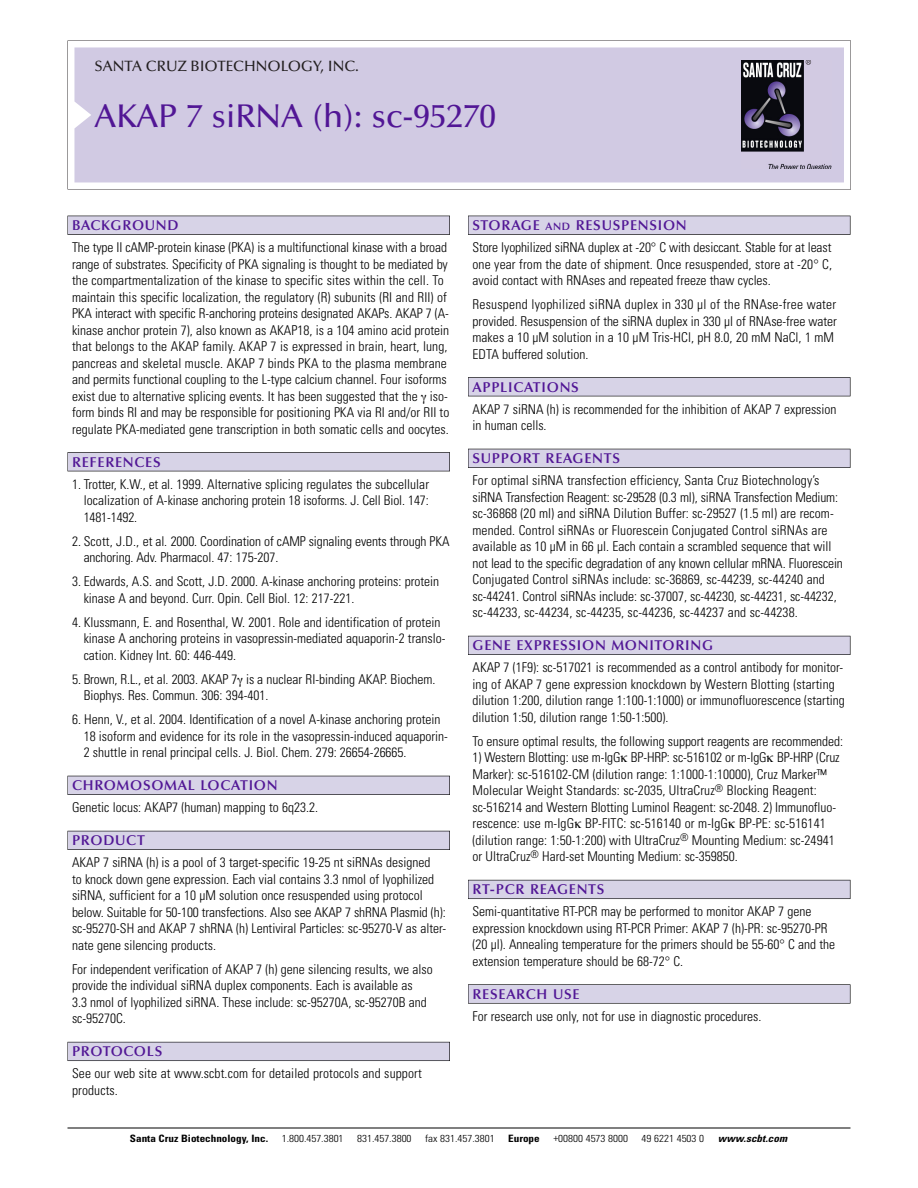
<style>
.page{position:relative;width:918px;height:1188px;background:#fff}
.page>*{position:absolute;margin:0;border:0;box-sizing:border-box;transform-origin:0 0}
.t1{font:500 33px "Optima";color:#511695}
.t2{font:500 15px "Optima";color:#231f20}
.t3{font:600 14.25px "Optima";letter-spacing:.05em;color:#511695}
.t4{font:300 condensed 13.5px/16.5px "Univers";color:#000}
.t5{font:300 condensed 10.2px "Univers";color:#000;scale:1.1 1}
.t6{font:700 condensed 10.2px "Univers";color:#000;scale:1.1 1}
.t7{font:italic 700 condensed 10.2px "Univers";letter-spacing:.005em;color:#000;scale:1.1 1}
.s1{font-size:10.65px}
</style>
<div class="page">
<svg style="left:68px;top:40px;width:783px;height:149px"></svg>
<div style="left:74px;top:47px;width:770px;height:135px;background:#d1cae3"></div>
<img style="left:741px;top:60px;width:90px;height:108px">
<div style="left:68px;top:216px;width:382px;height:19px;background:#525155"></div>
<div style="left:68px;top:216px;width:381px;height:18px;background:#d7d3e7"></div>
<div style="left:68px;top:452px;width:382px;height:19px;background:#525155"></div>
<div style="left:68px;top:453px;width:381px;height:18px;background:#d7d3e7"></div>
<div style="left:68px;top:776px;width:382px;height:19px;background:#525158"></div>
<div style="left:68px;top:776px;width:381px;height:18px;background:#d7d3e7"></div>
<div style="left:68px;top:831px;width:382px;height:19px;background:#54535a"></div>
<div style="left:68px;top:831px;width:381px;height:18px;background:#d7d3e7"></div>
<div style="left:68px;top:1042px;width:382px;height:19px;background:#5b5a62"></div>
<div style="left:68px;top:1042px;width:381px;height:18px;background:#d7d3e7"></div>
<div style="left:468px;top:216px;width:382px;height:19px;background:#525155"></div>
<div style="left:468px;top:216px;width:382px;height:18px;background:#d7d3e7"></div>
<div style="left:468px;top:377px;width:382px;height:19px;background:#525155"></div>
<div style="left:468px;top:378px;width:382px;height:18px;background:#d7d3e7"></div>
<div style="left:468px;top:449px;width:382px;height:19px;background:#525158"></div>
<div style="left:468px;top:449px;width:382px;height:18px;background:#d7d3e7"></div>
<div style="left:468px;top:636px;width:382px;height:19px;background:#54535a"></div>
<div style="left:468px;top:636px;width:382px;height:18px;background:#d7d3e7"></div>
<div style="left:468px;top:880px;width:382px;height:19px;background:#5b5a62"></div>
<div style="left:468px;top:880px;width:382px;height:18px;background:#d7d3e7"></div>
<div style="left:468px;top:984px;width:382px;height:20px;background:#666667"></div>
<div style="left:468px;top:985px;width:382px;height:18px;background:#d7d3e7"></div>
<hr style="left:68px;top:1128px;width:782px;height:1px;background:#000">
<p class="t2" style="left:94px;top:61px;width:266px">SANTA CRUZ BIOTECHNOLOGY, INC.</p>
<h1 class="t1" style="left:94px;top:103px;width:403px">AKAP 7 siRNA (h): sc-95270</h1>
<p class="t3" style="left:72px;top:219px;width:108px">BACKGROUND</p>
<p class="t4" style="left:72px;top:240px;width:379px">The type II cAMP-protein kinase (PKA) is a multifunctional kinase with a broad range of substrates. Specificity of PKA signaling is thought to be mediated by the compartmentalization of the kinase to specific sites within the cell. To maintain this specific localization, the regulatory (R) subunits (RI and RII) of PKA interact with specific R-anchoring proteins designated AKAPs. AKAP 7 (A&shy;kinase anchor protein 7), also known as AKAP18, is a 104 amino acid protein that belongs to the AKAP family. AKAP 7 is expressed in brain, heart, lung, pancreas and skeletal muscle. AKAP 7 binds PKA to the plasma membrane and permits functional coupling to the L-type calcium channel. Four isoforms exist due to alternative splicing events. It has been suggested that the iso&shy;form binds RI and may be responsible for positioning PKA via RI and/or RII to regulate PKA-mediated gene transcription in both somatic cells and oocytes.</p>
<p class="t3" style="left:72px;top:456px;width:90px">REFERENCES</p>
<p class="t4" style="left:84px;top:477px;width:347px;text-align:justify;text-indent:-12px">1. Trotter, K.W., et al. 1999. Alternative splicing regulates the subcellular localization of A-kinase anchoring protein 18 isoforms. J. Cell Biol. 147:<br>1481-1492.</p>
<p class="t4" style="left:84px;top:534px;width:367px;text-indent:-12px">2. Scott, J.D., et al. 2000. Coordination of cAMP signaling events through PKA anchoring. Adv. Pharmacol. 47: 175-207.</p>
<p class="t4" style="left:84px;top:574px;width:357px;text-indent:-12px">3. Edwards, A.S. and Scott, J.D. 2000. A-kinase anchoring proteins: protein kinase A and beyond. Curr. Opin. Cell Biol. 12: 217-221.</p>
<p class="t4" style="left:84px;top:615px;width:363px;text-indent:-12px">4. Klussmann, E. and Rosenthal, W. 2001. Role and identification of protein kinase A anchoring proteins in vasopressin-mediated aquaporin-2 translo&shy;cation. Kidney Int. 60: 446-449.</p>
<p class="t4" style="left:84px;top:672px;width:353px;text-indent:-12px">5. Brown, R.L., et al. 2003. AKAP 7 is a nuclear RI-binding AKAP. Biochem.<br>Biophys. Res. Commun. 306: 394-401.</p>
<p class="t4" style="left:84px;top:712px;width:366px;text-indent:-12px">6. Henn, V., et al. 2004. Identification of a novel A-kinase anchoring protein<br>18 isoform and evidence for its role in the vasopressin-induced aquaporin-<br>2 shuttle in renal principal cells. J. Biol. Chem. 279: 26654-26665.</p>
<p class="t3" style="left:72px;top:780px;width:207px">CHROMOSOMAL LOCATION</p>
<p class="t4" style="left:72px;top:800px;width:248px">Genetic locus: AKAP7 (human) mapping to 6q23.2.</p>
<p class="t3" style="left:72px;top:835px;width:74px">PRODUCT</p>
<p class="t4" style="left:72px;top:855px;width:376px">AKAP 7 siRNA (h) is a pool of 3 target-specific 19-25 nt siRNAs designed<br>to knock down gene expression. Each vial contains 3.3 nmol of lyophilized siRNA, sufficient for a 10 µM solution once resuspended using protocol below. Suitable for 50-100 transfections. Also see AKAP 7 shRNA Plasmid (h): sc-95270-SH and AKAP 7 shRNA (h) Lentiviral Particles: sc-95270-V as alter&shy;nate gene silencing products.</p>
<p class="t4" style="left:72px;top:962px;width:362px">For independent verification of AKAP 7 (h) gene silencing results, we also provide the individual siRNA duplex components. Each is available as<br>3.3 nmol of lyophilized siRNA. These include: sc-95270A, sc-95270B and sc-95270C.</p>
<p class="t3" style="left:72px;top:1046px;width:92px">PROTOCOLS</p>
<p class="t4" style="left:72px;top:1066px;width:351px">See our web site at www.scbt.com for detailed protocols and support products.</p>
<p class="t3" style="left:473px;top:219px;width:216px">STORAGE <span class="s1">AND</span> RESUSPENSION</p>
<p class="t4" style="left:473px;top:240px;width:361px;text-align:justify">Store lyophilized siRNA duplex at -20° C with desiccant. Stable for at least one year from the date of shipment. Once resuspended, store at -20° C, avoid contact with RNAses and repeated freeze thaw cycles.</p>
<p class="t4" style="left:473px;top:297px;width:366px">Resuspend lyophilized siRNA duplex in 330 µl of the RNAse-free water provided. Resuspension of the siRNA duplex in 330 µl of RNAse-free water makes a 10 µM solution in a 10 µM Tris-HCl, pH 8.0, 20 mM NaCl, 1 mM EDTA buffered solution.</p>
<p class="t3" style="left:473px;top:381px;width:108px">APPLICATIONS</p>
<p class="t4" style="left:473px;top:402px;width:366px">AKAP 7 siRNA (h) is recommended for the inhibition of AKAP 7 expression in human cells.</p>
<p class="t3" style="left:473px;top:453px;width:149px">SUPPORT REAGENTS</p>
<p class="t4" style="left:473px;top:473px;width:372px">For optimal siRNA transfection efficiency, Santa Cruz Biotechnology’s siRNA Transfection Reagent: sc-29528 (0.3 ml), siRNA Transfection Medium: sc-36868 (20 ml) and siRNA Dilution Buffer: sc-29527 (1.5 ml) are recom&shy;mended. Control siRNAs or Fluorescein Conjugated Control siRNAs are available as 10 µM in 66 µl. Each contain a scrambled sequence that will not lead to the specific degradation of any known cellular mRNA. Fluorescein Conjugated Control siRNAs include: sc-36869, sc-44239, sc-44240 and sc-44241. Control siRNAs include: sc-37007, sc-44230, sc-44231, sc-44232, sc-44233, sc-44234, sc-44235, sc-44236, sc-44237 and sc-44238.</p>
<p class="t3" style="left:473px;top:640px;width:242px">GENE EXPRESSION MONITORING</p>
<p class="t4" style="left:473px;top:660px;width:374px">AKAP 7 (1F9): sc-517021 is recommended as a control antibody for monitor&shy;ing of AKAP 7 gene expression knockdown by Western Blotting (starting dilution 1:200, dilution range 1:100-1:1000) or immunofluorescence (starting dilution 1:50, dilution range 1:50-1:500).</p>
<p class="t4" style="left:473px;top:734px;width:372px">To ensure optimal results, the following support reagents are recommended:</p>
<p class="t4" style="left:473px;top:750px;width:369px">1) Western Blotting: use m-IgG BP-HRP: sc-516102 or m-IgG BP-HRP (Cruz Marker): sc-516102-CM (dilution range: 1:1000-1:10000), Cruz Marker™ Molecular Weight Standards: sc-2035, UltraCruz<sup>®</sup> Blocking Reagent: sc-516214 and Western Blotting Luminol Reagent: sc-2048. 2) Immunofluo&shy;rescence: use m-IgG BP-FITC: sc-516140 or m-IgG BP-PE: sc-516141 (dilution range: 1:50-1:200) with UltraCruz<sup>®</sup> Mounting Medium: sc-24941 or UltraCruz<sup>®</sup> Hard-set Mounting Medium: sc-359850.</p>
<p class="t3" style="left:473px;top:884px;width:134px">RT-PCR REAGENTS</p>
<p class="t4" style="left:473px;top:904px;width:364px">Semi-quantitative RT-PCR may be performed to monitor AKAP 7 gene expression knockdown using RT-PCR Primer: AKAP 7 (h)-PR: sc-95270-PR (20 µl). Annealing temperature for the primers should be 55-60° C and the extension temperature should be 68-72° C.</p>
<p class="t3" style="left:473px;top:988px;width:109px">RESEARCH USE</p>
<p class="t4" style="left:473px;top:1009px;width:290px">For research use only, not for use in diagnostic procedures.</p>
<p class="t6" style="left:130px;top:1135px;width:127px">Santa Cruz Biotechnology, Inc.</p>
<p class="t5" style="left:282px;top:1135px;width:58px">1.800.457.3801</p>
<p class="t5" style="left:357px;top:1135px;width:51px">831.457.3800</p>
<p class="t5" style="left:425px;top:1135px;width:65px">fax 831.457.3801</p>
<p class="t6" style="left:508px;top:1135px;width:30px">Europe</p>
<p class="t5" style="left:553px;top:1135px;width:69px">+00800 4573 8000</p>
<p class="t5" style="left:642px;top:1135px;width:58px">49 6221 4503 0</p>
<p class="t7" style="left:718px;top:1135px;width:64px">www.scbt.com</p>
</div>
